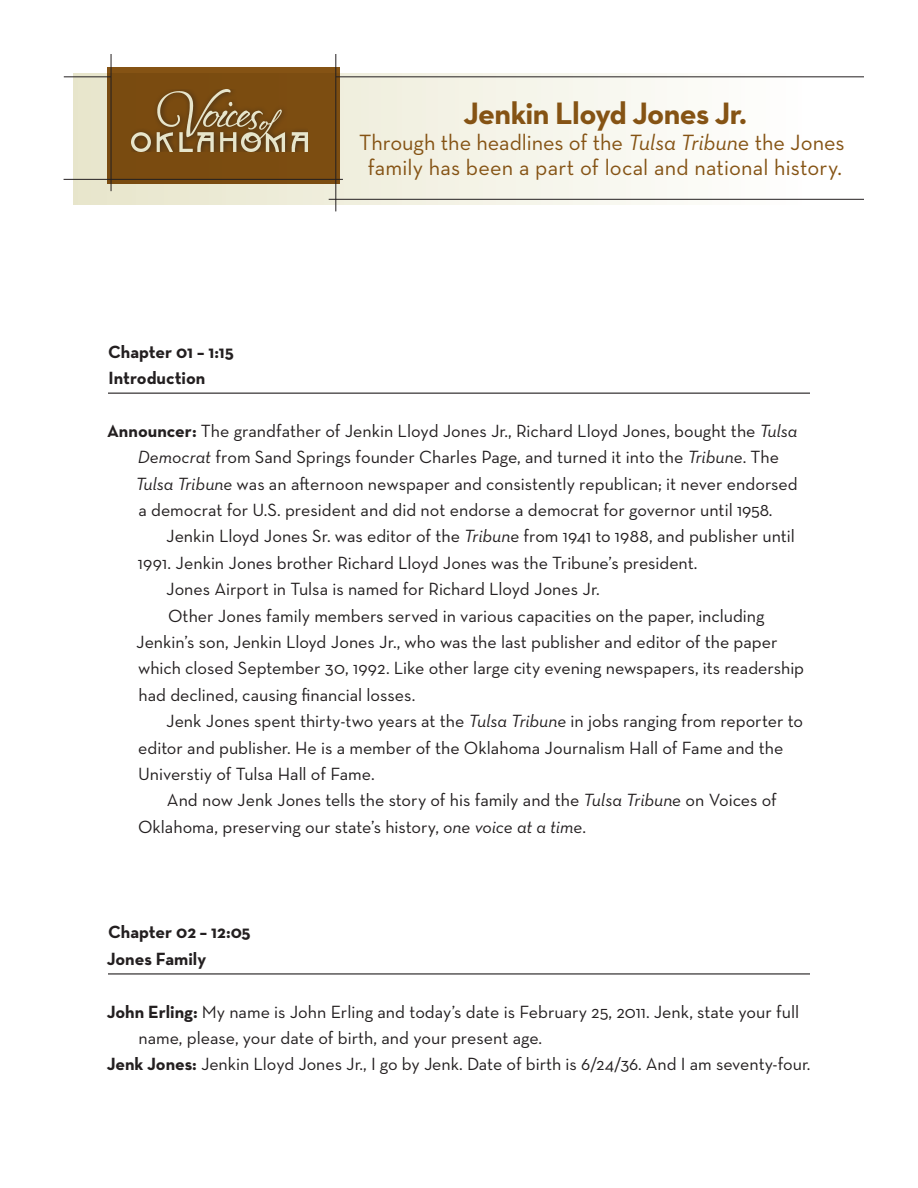
<style>
.page{position:relative;width:918px;height:1188px;background:#fff}
.page>*{position:absolute;margin:0;border:0;box-sizing:border-box;transform-origin:0 0}
.t1{font:700 31.5px "Neutraface Text";letter-spacing:-.02em;color:#855314}
.t2{font:22.5px/25.5px "Neutraface Text";letter-spacing:.005em;color:#855314;text-align:center}
.Body_Text_TWO{font:18px/26.4px "Neutraface Text";letter-spacing:-.005em;color:#231f20}
.Body_Text{font:18px/26.4px "Neutraface Text";color:#231f20}
.Chapter_Number{font:700 18px "Neutraface Text";letter-spacing:-.005em;color:#231f20}
.Chapter_Title{font:700 18px "Neutraface Text";color:#231f20}
.s1{font-style:italic}
.s2{font-weight:700}
</style>
<div class="page">
<hr style="left:108px;top:393px;width:702px;height:1px;background:#231f20">
<hr style="left:108px;top:973px;width:702px;height:2px;background:#231f20">
<div style="left:74px;top:73px;width:757px;height:132px;background:linear-gradient(to right,#e7e5ca,#fff)"></div>
<div style="left:107px;top:68px;width:232px;height:116px;background:#7b4c10"></div>
<img style="left:131px;top:89px;width:176px;height:63px">
<hr style="left:336px;top:77px;width:528px;height:1px;background:#231f20">
<hr style="left:64px;top:77px;width:47px;height:1px;background:#231f20">
<hr style="left:329px;top:199px;width:535px;height:1px;background:#231f20">
<hr style="left:64px;top:179px;width:279px;height:1px;background:#231f20">
<hr style="left:111px;top:54px;width:1px;height:137px;background:#231f20">
<hr style="left:336px;top:54px;width:1px;height:157px;background:#231f20">
<p class="t1" style="left:464px;top:93px;width:285px">Jenkin Lloyd Jones Jr.</p>
<p class="t2" style="left:359px;top:129px;width:487px">Through the headlines of the <span class="s1">Tulsa Tribun</span>e the Jones family has been a part of local and national history.</p>
<p class="Chapter_Number" style="left:108px;top:340px;width:127px">Chapter 01 – 1:15</p>
<p class="Chapter_Title" style="left:109px;top:366px;width:98px">Introduction</p>
<p class="Body_Text" style="left:136px;top:417px;width:664px;text-indent:-29px"><span class="s2">Announcer:</span> The grandfather of Jenkin Lloyd Jones Jr., Richard Lloyd Jones, bought the <span class="s1">Tulsa Democrat</span> from Sand Springs founder Charles Page, and turned it into the <span class="s1">Tribune</span>. The <span class="s1">Tulsa Tribune</span> was an afternoon newspaper and consistently republican; it never endorsed a democrat for U.S. president and did not endorse a democrat for governor until 1958.</p>
<p class="Body_Text_TWO" style="left:138px;top:523px;width:658px;text-indent:28px">Jenkin Lloyd Jones Sr. was editor of the <span class="s1">Tribune</span> from 1941 to 1988, and publisher until<br>1991. Jenkin Jones brother Richard Lloyd Jones was the Tribune’s president.</p>
<p class="Body_Text_TWO" style="left:166px;top:576px;width:435px">Jones Airport in Tulsa is named for Richard Lloyd Jones Jr.</p>
<p class="Body_Text_TWO" style="left:136px;top:602px;width:670px;text-indent:32px">Other Jones family members served in various capacities on the paper, including Jenkin’s son, Jenkin Lloyd Jones Jr., who was the last publisher and editor of the paper which closed September 30, 1992. Like other large city evening newspapers, its readership had declined, causing financial losses.</p>
<p class="Body_Text_TWO" style="left:138px;top:708px;width:666px;text-indent:28px">Jenk Jones spent thirty-two years at the <span class="s1">Tulsa Tribune</span> in jobs ranging from reporter to editor and publisher. He is a member of the Oklahoma Journalism Hall of Fame and the<br>Universtiy of Tulsa Hall of Fame.</p>
<p class="Body_Text_TWO" style="left:138px;top:787px;width:640px;text-indent:29px">And now Jenk Jones tells the story of his family and the <span class="s1">Tulsa Tribune</span> on Voices of<br>Oklahoma, preserving our state’s history, <span class="s1">one voice at a time</span>.</p>
<p class="Chapter_Number" style="left:108px;top:921px;width:144px">Chapter 02 – 12:05</p>
<p class="Chapter_Title" style="left:107px;top:947px;width:101px">Jones Family</p>
<p class="Body_Text" style="left:138px;top:998px;width:662px;text-indent:-32px"><span class="s2">John Erling:</span> My name is John Erling and today’s date is February 25, 2011. Jenk, state your full name, please, your date of birth, and your present age.</p>
<p class="Body_Text" style="left:107px;top:1051px;width:705px"><span class="s2">Jenk Jones:</span> Jenkin Lloyd Jones Jr., I go by Jenk. Date of birth is 6/24/36. And I am seventy-four.</p>
</div>
